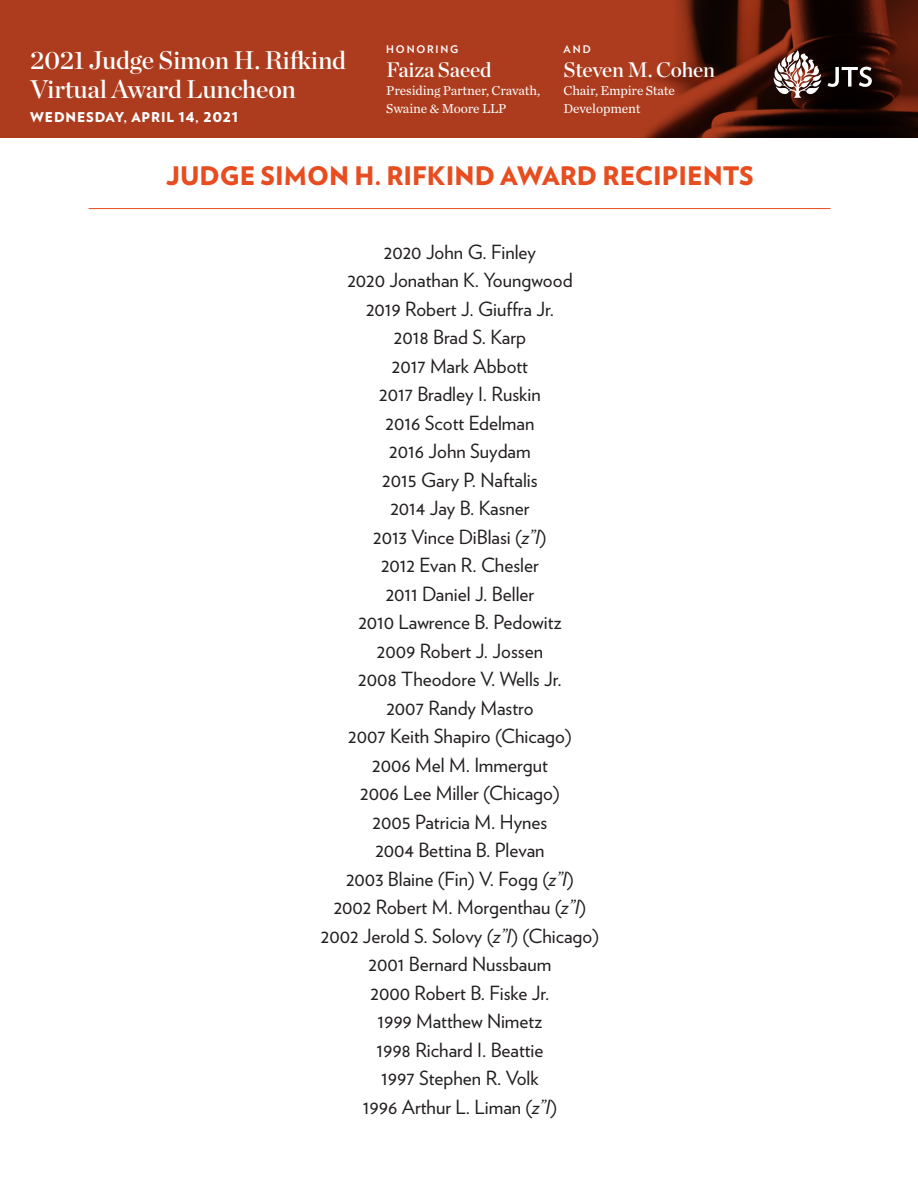
<style>
.page{position:relative;width:918px;height:1188px;background:#fff}
.page>*{position:absolute;margin:0;border:0;box-sizing:border-box;transform-origin:0 0}
.t1{font:25.5px/28.5px "Chronicle Display Semi";letter-spacing:-.01em;color:#fff}
.t2{font:900 25.5px "Verlag";color:#e84d20}
.t3{font:21px "Chronicle Display Semi";letter-spacing:-.01em;color:#fff}
.t4{font:19.5px/28.5px "Verlag";color:#231f20;text-align:center}
.t5{font:13.5px/18px "Chronicle Text G1";letter-spacing:-.01em;color:#fff}
.t6{font:900 13.5px "Verlag";letter-spacing:.06em;color:#fff}
.t7{font:700 10.5px "Verlag";letter-spacing:.17em;color:#fff}
.s1{font-style:italic}
</style>
<div class="page">
<hr style="left:89px;top:208px;width:742px;height:1px;background:#e84d20">
<svg style="left:0;top:0;width:918px;height:137px;background:#923218"></svg>
<svg style="left:827px;top:67px;width:45px;height:20px"></svg>
<svg style="left:773px;top:50px;width:48px;height:48px"></svg>
<h1 class="t1" style="left:30px;top:44px;width:317px">2021 Judge Simon H. Rifkind<br>Virtual Award Luncheon</h1>
<p class="t6" style="left:30px;top:106px;width:210px">WEDNESDAY, APRIL 14, 2021</p>
<p class="t7" style="left:386px;top:41px;width:74px">HONORING</p>
<p class="t3" style="left:386px;top:53px;width:107px">Faiza Saeed</p>
<p class="t5" style="left:386px;top:81px;width:155px">Presiding Partner, Cravath,<br>Swaine &amp; Moore LLP</p>
<p class="t7" style="left:564px;top:41px;width:29px">AND</p>
<p class="t3" style="left:564px;top:54px;width:153px">Steven M. Cohen</p>
<p class="t5" style="left:564px;top:81px;width:113px">Chair, Empire State<br>Development</p>
<h1 class="t2" style="left:166px;top:155px;width:589px">JUDGE SIMON H. RIFKIND AWARD RECIPIENTS</h1>
<p class="t4" style="left:321px;top:236px;width:280px">2020 John G. Finley<br>2020 Jonathan K. Youngwood<br>2019 Robert J. Giuffra Jr.<br>2018 Brad S. Karp<br>2017 Mark Abbott<br>2017 Bradley I. Ruskin<br>2016 Scott Edelman<br>2016 John Suydam<br>2015 Gary P. Naftalis<br>2014 Jay B. Kasner<br>2013 Vince DiBlasi (<span class="s1">z”l</span>)<br>2012 Evan R. Chesler<br>2011 Daniel J. Beller<br>2010 Lawrence B. Pedowitz<br>2009 Robert J. Jossen<br>2008 Theodore V. Wells Jr.<br>2007 Randy Mastro<br>2007 Keith Shapiro (Chicago)<br>2006 Mel M. Immergut<br>2006 Lee Miller (Chicago)<br>2005 Patricia M. Hynes<br>2004 Bettina B. Plevan<br>2003 Blaine (Fin) V. Fogg (<span class="s1">z”l</span>)<br>2002 Robert M. Morgenthau (<span class="s1">z”l</span>)<br>2002 Jerold S. Solovy (<span class="s1">z”l</span>) (Chicago)<br>2001 Bernard Nussbaum<br>2000 Robert B. Fiske Jr.<br>1999 Matthew Nimetz<br>1998 Richard I. Beattie<br>1997 Stephen R. Volk<br>1996 Arthur L. Liman (<span class="s1">z”l</span>)</p>
</div>
